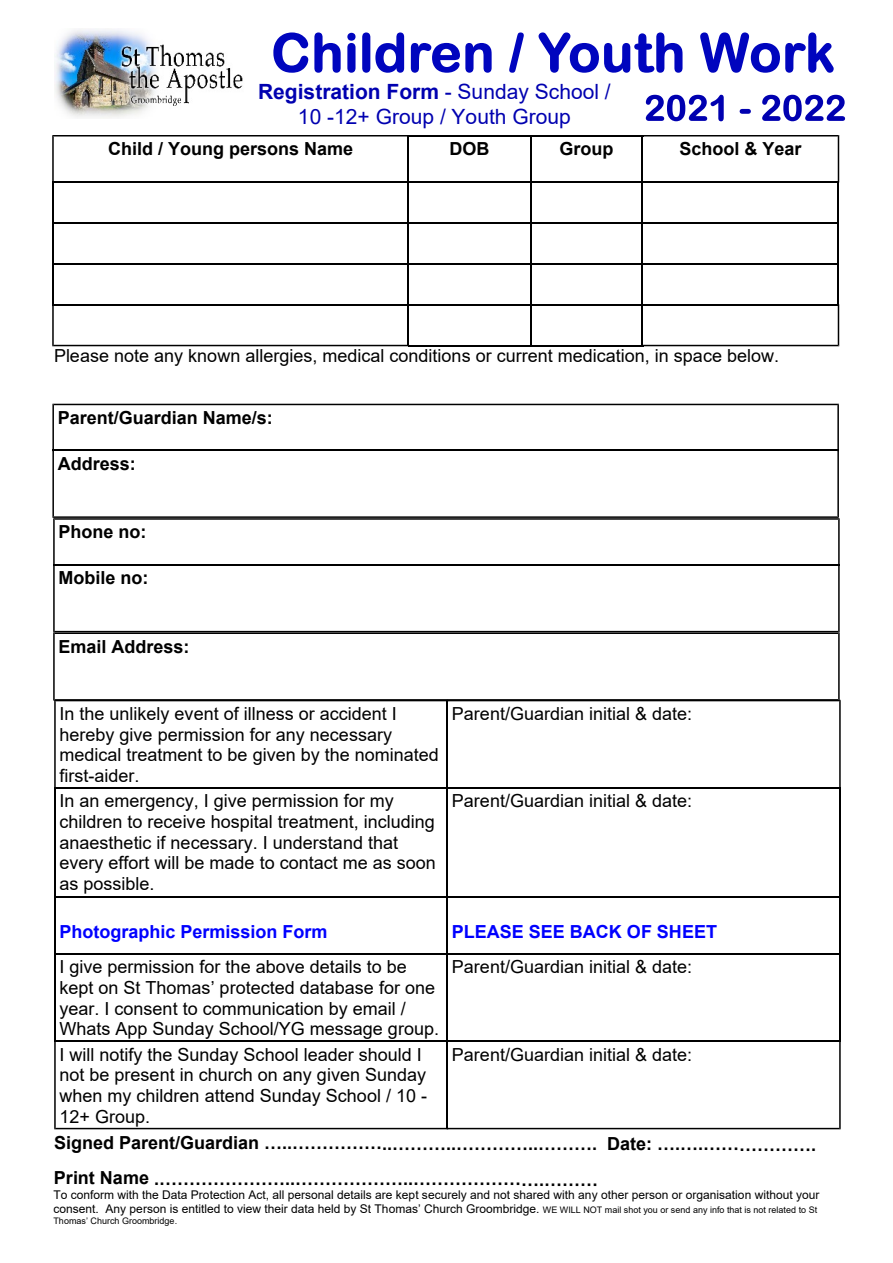
<style>
.page{position:relative;width:893px;height:1263px;background:#fff}
.page>*{position:absolute;margin:0;border:0;box-sizing:border-box;transform-origin:0 0}
.t1{font:21px/24.2px "Arial";color:#0000b0;text-align:center}
.t2{font:18px/20.7px "Arial";color:#000}
.t3{font:700 18px/35.4px "Arial";color:#000}
.t4{font:700 18px "Arial";color:#00f}
.t5{font:12px/13.8px "Arial";color:#000}
.t6{font:9px "Arial";color:#000}
.s1{font-weight:700}
.s2{font-size:9px}
</style>
<div class="page">
<img style="left:54px;top:29px;width:189px;height:89px">
<svg style="left:273px;top:32px;width:35px;height:41px"></svg>
<svg style="left:314px;top:32px;width:27px;height:41px"></svg>
<svg style="left:347px;top:33px;width:9px;height:40px"></svg>
<svg style="left:362px;top:32px;width:42px;height:41px"></svg>
<svg style="left:411px;top:43px;width:81px;height:30px"></svg>
<svg style="left:509px;top:32px;width:15px;height:41px"></svg>
<svg style="left:539px;top:32px;width:143px;height:41px"></svg>
<svg style="left:700px;top:32px;width:134px;height:41px"></svg>
<svg style="left:646px;top:95px;width:78px;height:26px"></svg>
<svg style="left:740px;top:109px;width:11px;height:5px"></svg>
<svg style="left:762px;top:95px;width:83px;height:26px"></svg>
<hr style="left:408px;top:135px;width:123px;height:1px;background:#000">
<hr style="left:530px;top:135px;width:113px;height:1px;background:#000">
<hr style="left:408px;top:181px;width:123px;height:1px;background:#000">
<hr style="left:530px;top:181px;width:113px;height:1px;background:#000">
<hr style="left:52px;top:222px;width:357px;height:1px;background:#000">
<hr style="left:408px;top:222px;width:123px;height:1px;background:#000">
<hr style="left:530px;top:222px;width:113px;height:1px;background:#000">
<hr style="left:642px;top:222px;width:197px;height:1px;background:#000">
<hr style="left:52px;top:263px;width:357px;height:1px;background:#000">
<hr style="left:408px;top:263px;width:123px;height:1px;background:#000">
<hr style="left:530px;top:263px;width:113px;height:1px;background:#000">
<hr style="left:642px;top:263px;width:197px;height:1px;background:#000">
<hr style="left:408px;top:304px;width:123px;height:2px;background:#000">
<hr style="left:530px;top:304px;width:113px;height:2px;background:#000">
<hr style="left:408px;top:345px;width:123px;height:1px;background:#000">
<hr style="left:530px;top:345px;width:113px;height:1px;background:#000">
<svg style="left:52px;top:135px;width:356px;height:47px"></svg>
<hr style="left:52px;top:181px;width:2px;height:42px;background:#000">
<hr style="left:52px;top:222px;width:2px;height:42px;background:#000">
<hr style="left:52px;top:263px;width:2px;height:43px;background:#000">
<svg style="left:52px;top:304px;width:356px;height:42px"></svg>
<hr style="left:408px;top:135px;width:1px;height:47px;background:#000">
<hr style="left:408px;top:181px;width:1px;height:42px;background:#000">
<hr style="left:408px;top:222px;width:1px;height:42px;background:#000">
<hr style="left:408px;top:263px;width:1px;height:43px;background:#000">
<hr style="left:408px;top:304px;width:1px;height:42px;background:#000">
<hr style="left:530px;top:135px;width:1px;height:47px;background:#000">
<hr style="left:530px;top:181px;width:1px;height:42px;background:#000">
<hr style="left:530px;top:222px;width:1px;height:42px;background:#000">
<hr style="left:530px;top:263px;width:1px;height:43px;background:#000">
<hr style="left:530px;top:304px;width:1px;height:42px;background:#000">
<hr style="left:642px;top:181px;width:1px;height:42px;background:#000">
<hr style="left:642px;top:222px;width:1px;height:42px;background:#000">
<hr style="left:642px;top:263px;width:1px;height:43px;background:#000">
<svg style="left:642px;top:135px;width:197px;height:47px"></svg>
<hr style="left:838px;top:181px;width:1px;height:42px;background:#000">
<hr style="left:838px;top:222px;width:1px;height:42px;background:#000">
<hr style="left:838px;top:263px;width:1px;height:43px;background:#000">
<svg style="left:642px;top:304px;width:197px;height:42px"></svg>
<hr style="left:54px;top:897px;width:394px;height:1px;background:#000">
<hr style="left:447px;top:897px;width:394px;height:1px;background:#000">
<hr style="left:54px;top:953px;width:394px;height:2px;background:#000">
<hr style="left:447px;top:953px;width:394px;height:2px;background:#000">
<hr style="left:54px;top:787px;width:2px;height:111px;background:#000">
<hr style="left:54px;top:897px;width:2px;height:58px;background:#000">
<hr style="left:54px;top:953px;width:2px;height:89px;background:#000">
<hr style="left:447px;top:787px;width:1px;height:111px;background:#000">
<hr style="left:447px;top:897px;width:1px;height:58px;background:#000">
<hr style="left:447px;top:953px;width:1px;height:89px;background:#000">
<svg style="left:52px;top:404px;width:789px;height:385px"></svg>
<hr style="left:839px;top:787px;width:2px;height:111px;background:#000">
<hr style="left:839px;top:897px;width:2px;height:58px;background:#000">
<hr style="left:839px;top:953px;width:2px;height:89px;background:#000">
<svg style="left:54px;top:1040px;width:787px;height:89px"></svg>
<p class="t1" style="left:258px;top:82px;width:354px"><span class="s1">Registration Form</span> - Sunday School /<br>10 -12+ Group / Youth Group</p>
<p class="t3" style="left:108px;top:133px;width:247px">Child / Young persons Name</p>
<p class="t3" style="left:450px;top:133px;width:42px">DOB</p>
<p class="t3" style="left:560px;top:133px;width:56px">Group</p>
<p class="t3" style="left:679px;top:133px;width:124px">School &amp; Year</p>
<p class="t2" style="left:54px;top:346px;width:727px">Please note any known allergies, medical conditions or current medication, in space below.</p>
<p class="t3" style="left:58px;top:402px;width:217px">Parent/Guardian Name/s:</p>
<p class="t3" style="left:58px;top:448px;width:80px">Address:</p>
<p class="t3" style="left:58px;top:516px;width:89px">Phone no:</p>
<p class="t3" style="left:58px;top:562px;width:91px">Mobile no:</p>
<p class="t3" style="left:58px;top:630px;width:133px">Email Address:</p>
<p class="t2" style="left:59px;top:705px;width:381px">In the unlikely event of illness or accident I hereby give permission for any necessary medical treatment to be given by the nominated first-aider.</p>
<p class="t2" style="left:452px;top:705px;width:242px">Parent/Guardian initial &amp; date:</p>
<p class="t2" style="left:59px;top:792px;width:378px">In an emergency, I give permission for my children to receive hospital treatment, including anaesthetic if necessary. I understand that every effort will be made to contact me as soon as possible.</p>
<p class="t2" style="left:452px;top:792px;width:242px">Parent/Guardian initial &amp; date:</p>
<p class="t4" style="left:59px;top:924px;width:270px">Photographic Permission Form</p>
<p class="t4" style="left:452px;top:924px;width:267px">PLEASE SEE BACK OF SHEET</p>
<p class="t2" style="left:59px;top:958px;width:381px">I give permission for the above details to be kept on St Thomas’ protected database for one year. I consent to communication by email / Whats App Sunday School/YG message group.</p>
<p class="t2" style="left:452px;top:958px;width:242px">Parent/Guardian initial &amp; date:</p>
<p class="t2" style="left:59px;top:1046px;width:369px">I will notify the Sunday School leader should I not be present in church on any given Sunday when my children attend Sunday School / 10 - 12+ Group.</p>
<p class="t2" style="left:452px;top:1046px;width:242px">Parent/Guardian initial &amp; date:</p>
<p class="t3" style="left:54px;top:1127px;width:764px">Signed Parent/Guardian …..……………..………..…………..………. Date: ….….……………….<br>Print Name .…………………..………………..………………….………</p>
<p class="t5" style="left:53px;top:1189px;width:767px">To conform with the Data Protection Act, all personal details are kept securely and not shared with any other person or organisation without your consent. Any person is entitled to view their data held by St Thomas’ Church Groombridge. <span class="s2">WE WILL NOT mail shot you or send any info that is not related to St</span></p>
<p class="t6" style="left:53px;top:1218px;width:125px">Thomas’ Church Groombridge.</p>
</div>
